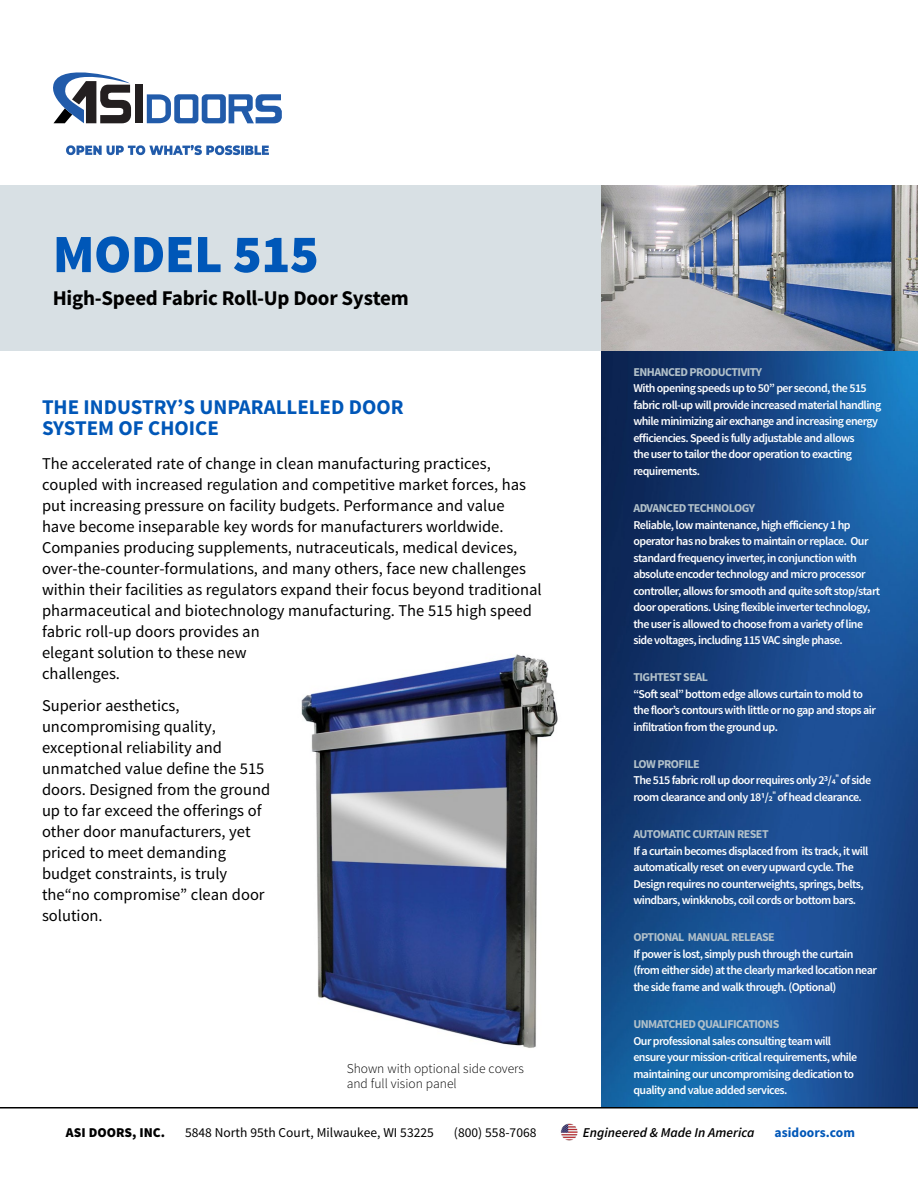
<style>
.page{position:relative;width:918px;height:1188px;background:#fff}
.page>*{position:absolute;margin:0;border:0;box-sizing:border-box;transform-origin:0 0}
.t1{font:900 54px "Source Sans Pro";letter-spacing:-.01em;color:#0057b8}
.t2{font:700 21px/21.6px "Source Sans Pro";color:#0057b8}
.t3{font:700 21px "Source Sans Pro";letter-spacing:-.01em;color:#000}
.t4{font:16.5px/21px "Source Sans Pro";color:#000}
.t5{font:13.5px "Source Sans Pro";letter-spacing:.005em;color:#000}
.t6{font:300 13.5px/15px "Source Sans Pro";color:#000}
.t7{font:italic 600 13.5px "Source Sans Pro";letter-spacing:.005em;color:#000}
.t8{font:900 13.5px "Source Sans Pro";letter-spacing:.005em;color:#000}
.t9{font:700 13.5px "Source Sans Pro";letter-spacing:.005em;color:#0057b8}
.t10{font:600 12px/16.5px "Source Sans Pro";letter-spacing:-.045em;color:#fff}
.t11{font:700 12px "Source Sans Pro";letter-spacing:-.045em;color:#b1c0c9}
.s1{font-weight:700;color:#b1c0c9}
.s2{font-family:"Poppins";font-weight:400}
</style>
<div class="page">
<div style="left:0;top:186px;width:743px;height:165px;background:#d8e0e4"></div>
<img style="left:560px;top:1123px;width:18px;height:18px">
<img style="left:602px;top:186px;width:316px;height:921px">
<div style="left:135px;top:85px;width:7px;height:38px;background:#231f20"></div>
<svg style="left:53px;top:72px;width:78px;height:51px"></svg>
<svg style="left:147px;top:94px;width:135px;height:29px"></svg>
<svg style="left:66px;top:145px;width:203px;height:10px"></svg>
<hr style="left:0;top:1107px;width:918px;height:1px;background:#000">
<img style="left:301px;top:654px;width:257px;height:394px">
<h1 class="t1" style="left:53px;top:219px;width:268px">MODEL 515</h1>
<h2 class="t3" style="left:53px;top:285px;width:358px">High-Speed Fabric Roll-Up Door System</h2>
<h2 class="t2" style="left:42px;top:397px;width:363px">THE INDUSTRY’S UNPARALLELED DOOR<br>SYSTEM OF CHOICE</h2>
<p class="t4" style="left:42px;top:453px;width:501px">The accelerated rate of change in clean manufacturing practices, coupled with increased regulation and competitive market forces, has put increasing pressure on facility budgets. Performance and value have become inseparable key words for manufacturers worldwide.<br>Companies producing supplements, nutraceuticals, medical devices, over-the-counter-formulations, and many others, face new challenges within their facilities as regulators expand their focus beyond traditional pharmaceutical and biotechnology manufacturing. The 515 high speed fabric roll-up doors provides an<br>elegant solution to these new<br>challenges.</p>
<p class="t4" style="left:42px;top:695px;width:230px">Superior aesthetics, uncompromising quality, exceptional reliability and unmatched value define the 515 doors. Designed from the ground up to far exceed the offerings of other door manufacturers, yet priced to meet demanding budget constraints, is truly the“no compromise” clean door solution.</p>
<p class="t6" style="left:347px;top:1061px;width:179px">Shown with optional side covers and full vision panel</p>
<p class="t11" style="left:633px;top:364px;width:130px">ENHANCED PRODUCTIVITY</p>
<p class="t10" style="left:633px;top:380px;width:249px">With opening speeds up to 50” per second, the 515 fabric roll-up will provide increased material handling while minimizing air exchange and increasing energy efficiencies. Speed is fully adjustable and allows<br>the user to tailor the door operation to exacting requirements.</p>
<p class="t11" style="left:633px;top:500px;width:123px">ADVANCED TECHNOLOGY</p>
<p class="t10" style="left:633px;top:517px;width:248px">Reliable, low maintenance, high efficiency 1 hp operator has no brakes to maintain or replace. Our standard frequency inverter, in conjunction with absolute encoder technology and micro processor controller, allows for smooth and quite soft stop/start door operations. Using flexible inverter technology, the user is allowed to choose from a variety of line side voltages, including 115 VAC single phase.</p>
<p class="t11" style="left:633px;top:670px;width:76px">TIGHTEST SEAL</p>
<p class="t10" style="left:633px;top:686px;width:244px">“Soft seal” bottom edge allows curtain to mold to the floor’s contours with little or no gap and stops air infiltration from the ground up.</p>
<p class="t10" style="left:633px;top:756px;width:239px"><span class="s1">LOW PROFILE<br></span>The 515 fabric roll up door requires only 23/4<span class="s2">"</span> of side room clearance and only 181/2<span class="s2">"</span> of head clearance.</p>
<p class="t11" style="left:633px;top:827px;width:137px">AUTOMATIC CURTAIN RESET</p>
<p class="t10" style="left:633px;top:843px;width:236px">If a curtain becomes displaced from its track, it will automatically reset on every upward cycle. The Design requires no counterweights, springs, belts, windbars, winkknobs, coil cords or bottom bars.</p>
<p class="t11" style="left:633px;top:930px;width:143px">OPTIONAL MANUAL RELEASE</p>
<p class="t10" style="left:633px;top:946px;width:245px">If power is lost, simply push through the curtain (from either side) at the clearly marked location near the side frame and walk through. (Optional)</p>
<p class="t11" style="left:633px;top:1016px;width:147px">UNMATCHED QUALIFICATIONS</p>
<p class="t10" style="left:633px;top:1033px;width:225px">Our professional sales consulting team will ensure your mission-critical requirements, while maintaining our uncompromising dedication to quality and value added services.</p>
<p class="t8" style="left:66px;top:1124px;width:101px">ASI DOORS, INC.</p>
<p class="t5" style="left:185px;top:1124px;width:250px">5848 North 95th Court, Milwaukee, WI 53225</p>
<p class="t5" style="left:454px;top:1124px;width:84px">(800) 558-7068</p>
<p class="t7" style="left:583px;top:1124px;width:173px">Engineered &amp; Made In America</p>
<p class="t9" style="left:775px;top:1124px;width:82px">asidoors.com</p>
</div>
